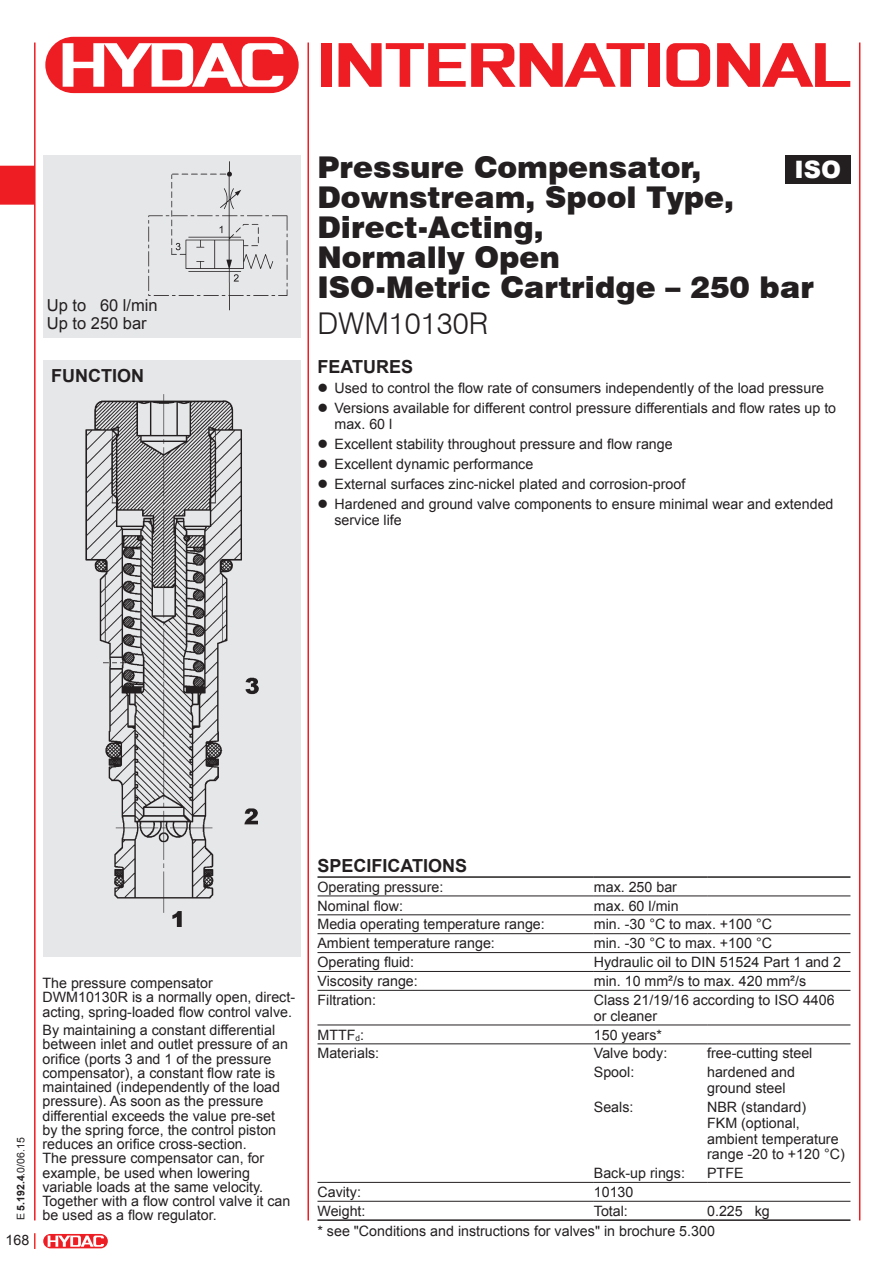
<style>
.page{position:relative;width:893px;height:1263px;background:#fff}
.page>*{position:absolute;margin:0;border:0;box-sizing:border-box;transform-origin:0 0}
.t1{font:900 30px/30px "Swiss 721 BT";color:#231f20}
.t2{font:300 30px "Swiss 721 BT";color:#231f20}
.t3{font:900 24px "Arial";color:#fff}
.t4{font:700 18px "Arial";color:#231f20}
.t5{font:16.5px/18px "Arial";color:#231f20}
.t6{font:14.25px/14.2px "Arial";color:#231f20}
.t7{font:10.5px "Arial";color:#231f20}
.s1{font-weight:700}
</style>
<div class="page">
<div style="left:0;top:165px;width:34px;height:40px;background:#ee1d23"></div>
<hr style="left:0;top:164px;width:34px;height:2px;background:#fff">
<div style="left:43px;top:1233px;width:65px;height:16px;border:1px solid #fff;border-radius:7px"></div>
<svg style="left:43px;top:1234px;width:65px;height:14px"></svg>
<svg style="left:48px;top:1235px;width:56px;height:12px"></svg>
<svg style="left:34px;top:1233px;width:2px;height:16px"></svg>
<hr style="left:34px;top:43px;width:2px;height:1177px;background:#ee1d23">
<hr style="left:859px;top:43px;width:1px;height:1177px;background:#ee1d23">
<div style="left:43px;top:35px;width:258px;height:60px;border:4px solid #fff;border-radius:28px"></div>
<div style="left:45px;top:37px;width:254px;height:56px;background:#ee1d23;border-radius:28px"></div>
<svg style="left:63px;top:43px;width:220px;height:44px"></svg>
<div style="left:321px;top:43px;width:10px;height:44px;background:#ee1d23"></div>
<div style="left:648px;top:43px;width:11px;height:44px;background:#ee1d23"></div>
<svg style="left:666px;top:43px;width:44px;height:44px"></svg>
<svg style="left:717px;top:43px;width:133px;height:44px"></svg>
<svg style="left:338px;top:43px;width:307px;height:44px"></svg>
<div style="left:43px;top:155px;width:257px;height:183px;background:#e6e7e9"></div>
<img style="left:148px;top:161px;width:140px;height:150px">
<div style="left:43px;top:360px;width:257px;height:596px;background:#e6e7e9"></div>
<img style="left:85px;top:394px;width:174px;height:533px">
<hr style="left:317px;top:895px;width:277px;height:1px;background:#231f20">
<hr style="left:594px;top:895px;width:113px;height:1px;background:#231f20">
<hr style="left:707px;top:895px;width:143px;height:1px;background:#231f20">
<hr style="left:317px;top:914px;width:277px;height:1px;background:#231f20">
<hr style="left:594px;top:914px;width:113px;height:1px;background:#231f20">
<hr style="left:707px;top:914px;width:143px;height:1px;background:#231f20">
<hr style="left:317px;top:933px;width:277px;height:1px;background:#231f20">
<hr style="left:594px;top:933px;width:113px;height:1px;background:#231f20">
<hr style="left:707px;top:933px;width:143px;height:1px;background:#231f20">
<hr style="left:317px;top:952px;width:277px;height:1px;background:#231f20">
<hr style="left:594px;top:952px;width:113px;height:1px;background:#231f20">
<hr style="left:707px;top:952px;width:143px;height:1px;background:#231f20">
<hr style="left:317px;top:971px;width:277px;height:1px;background:#231f20">
<hr style="left:594px;top:971px;width:113px;height:1px;background:#231f20">
<hr style="left:707px;top:971px;width:143px;height:1px;background:#231f20">
<hr style="left:317px;top:990px;width:277px;height:1px;background:#231f20">
<hr style="left:594px;top:990px;width:113px;height:1px;background:#231f20">
<hr style="left:707px;top:990px;width:143px;height:1px;background:#231f20">
<hr style="left:317px;top:1024px;width:277px;height:1px;background:#231f20">
<hr style="left:594px;top:1024px;width:113px;height:1px;background:#231f20">
<hr style="left:707px;top:1024px;width:143px;height:1px;background:#231f20">
<hr style="left:317px;top:1043px;width:277px;height:1px;background:#231f20">
<hr style="left:594px;top:1043px;width:113px;height:1px;background:#231f20">
<hr style="left:707px;top:1043px;width:143px;height:1px;background:#231f20">
<hr style="left:317px;top:1182px;width:277px;height:1px;background:#231f20">
<hr style="left:594px;top:1182px;width:113px;height:1px;background:#231f20">
<hr style="left:707px;top:1182px;width:143px;height:1px;background:#231f20">
<hr style="left:317px;top:876px;width:277px;height:2px;background:#231f20">
<hr style="left:594px;top:876px;width:113px;height:2px;background:#231f20">
<hr style="left:707px;top:876px;width:143px;height:2px;background:#231f20">
<hr style="left:317px;top:1219px;width:277px;height:2px;background:#231f20">
<hr style="left:594px;top:1219px;width:113px;height:2px;background:#231f20">
<hr style="left:707px;top:1219px;width:143px;height:2px;background:#231f20">
<hr style="left:317px;top:1201px;width:277px;height:1px;background:#231f20">
<hr style="left:594px;top:1201px;width:113px;height:1px;background:#231f20">
<hr style="left:707px;top:1201px;width:143px;height:1px;background:#231f20">
<hr style="left:307px;top:43px;width:2px;height:1177px;background:#ee1d23">
<div style="left:785px;top:155px;width:65px;height:29px;background:#231f20"></div>
<p class="t5" style="left:47px;top:296px;width:112px">Up to 60 l/min<br>Up to 250 bar</p>
<p class="t4" style="left:51px;top:363px;width:94px">FUNCTION</p>
<h1 class="t1" style="left:317px;top:152px;width:498px">Pressure Compensator,<br>Downstream, Spool Type,<br>Direct-Acting,<br>Normally Open<br>ISO-Metric Cartridge – 250 bar</h1>
<h1 class="t2" style="left:317px;top:305px;width:172px">DWM10130R</h1>
<h2 class="t3" style="left:794px;top:152px;width:48px">ISO</h2>
<p class="t4" style="left:317px;top:355px;width:97px">FEATURES</p>
<p class="t6" style="left:334px;top:378px;width:503px;line-height:20px">Used to control the flow rate of consumers independently of the load pressure<br>Versions available for different control pressure differentials and flow rates up to</p>
<p class="t6" style="left:334px;top:414px;width:500px;line-height:20px">max. 60 l<br>Excellent stability throughout pressure and flow range<br>Excellent dynamic performance<br>External surfaces zinc-nickel plated and corrosion-proof<br>Hardened and ground valve components to ensure minimal wear and extended</p>
<p class="t6" style="left:334px;top:513px;width:69px">service life</p>
<p class="t7" style="left:14px;top:1220px;width:84px;rotate:-90deg">E <span class="s1">5.192.4</span>.0/06.15</p>
<p class="t6" style="left:6px;top:1233px;width:25px">168</p>
<p class="t6" style="left:43px;top:976px;width:254px">The pressure compensator<br>DWM10130R is a normally open, direct&shy;acting, spring-loaded flow control valve.</p>
<p class="t6" style="left:43px;top:1023px;width:249px">By maintaining a constant differential between inlet and outlet pressure of an orifice (ports 3 and 1 of the pressure compensator), a constant flow rate is maintained (independently of the load pressure). As soon as the pressure differential exceeds the value pre-set by the spring force, the control piston reduces an orifice cross-section.<br>The pressure compensator can, for example, be used when lowering variable loads at the same velocity.<br>Together with a flow control valve it can be used as a flow regulator.</p>
<p class="t4" style="left:317px;top:854px;width:151px">SPECIFICATIONS</p>
<p class="t6" style="left:317px;top:880px;width:127px">Operating pressure:</p>
<p class="t6" style="left:594px;top:880px;width:85px">max. 250 bar</p>
<p class="t6" style="left:317px;top:898px;width:87px">Nominal flow:</p>
<p class="t6" style="left:594px;top:898px;width:86px">max. 60 l/min</p>
<p class="t6" style="left:317px;top:917px;width:229px">Media operating temperature range:</p>
<p class="t6" style="left:594px;top:917px;width:180px">min. -30 °C to max. +100 °C</p>
<p class="t6" style="left:317px;top:936px;width:179px">Ambient temperature range:</p>
<p class="t6" style="left:594px;top:936px;width:180px">min. -30 °C to max. +100 °C</p>
<p class="t6" style="left:317px;top:955px;width:98px">Operating fluid:</p>
<p class="t6" style="left:594px;top:955px;width:249px">Hydraulic oil to DIN 51524 Part 1 and 2</p>
<p class="t6" style="left:317px;top:974px;width:102px">Viscosity range:</p>
<p class="t6" style="left:594px;top:974px;width:214px">min. 10 mm²/s to max. 420 mm²/s</p>
<p class="t6" style="left:317px;top:993px;width:60px">Filtration:</p>
<p class="t6" style="left:594px;top:992px;width:242px;line-height:15.8px">Class 21/19/16 according to ISO 4406 or cleaner</p>
<p class="t6" style="left:317px;top:1028px;width:48px">MTTF<sub>d</sub>:</p>
<p class="t6" style="left:594px;top:1027px;width:70px">150 years*</p>
<p class="t6" style="left:317px;top:1046px;width:63px">Materials:</p>
<p class="t6" style="left:594px;top:1046px;width:75px">Valve body:</p>
<p class="t6" style="left:707px;top:1046px;width:107px">free-cutting steel</p>
<p class="t6" style="left:594px;top:1065px;width:42px">Spool:</p>
<p class="t6" style="left:707px;top:1065px;width:89px;line-height:15.8px">hardened and ground steel</p>
<p class="t6" style="left:594px;top:1100px;width:41px">Seals:</p>
<p class="t6" style="left:707px;top:1099px;width:139px;line-height:15.8px">NBR (standard)<br>FKM (optional, ambient temperature range -20 to +120 °C)</p>
<p class="t6" style="left:594px;top:1166px;width:93px">Back-up rings:</p>
<p class="t6" style="left:707px;top:1166px;width:38px">PTFE</p>
<p class="t6" style="left:317px;top:1185px;width:45px">Cavity:</p>
<p class="t6" style="left:594px;top:1185px;width:41px">10130</p>
<p class="t6" style="left:317px;top:1204px;width:50px">Weight:</p>
<p class="t6" style="left:594px;top:1204px;width:36px">Total:</p>
<p class="t6" style="left:317px;top:1201px;width:454px;line-height:19.6px;text-indent:390px">0.225 kg * see "Conditions and instructions for valves" in brochure 5.300</p>
</div>
